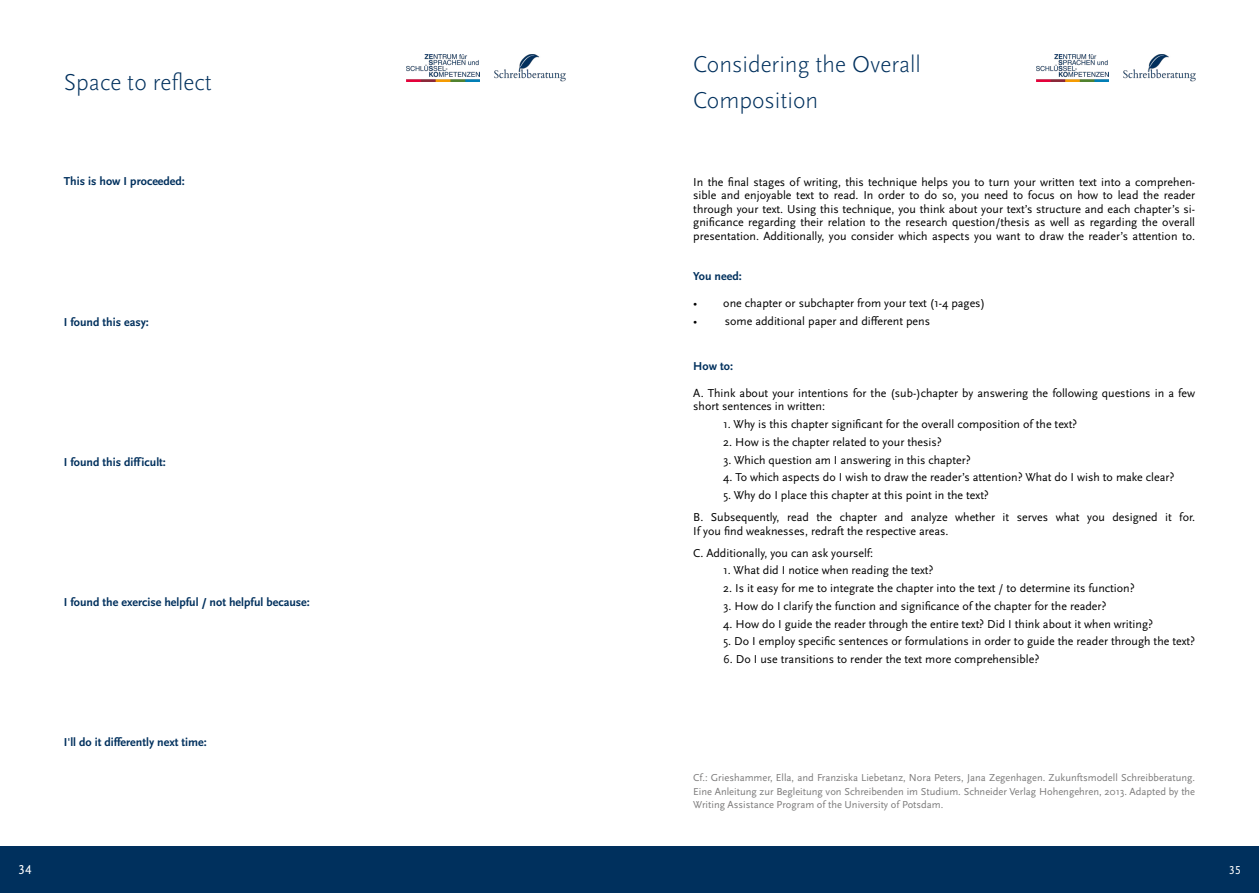
<style>
.page{position:relative;width:1259px;height:893px;background:#fff}
.page>*{position:absolute;margin:0;border:0;box-sizing:border-box;transform-origin:0 0}
.t1{font:300 24px/36px "Scala Sans Pro";color:#00305d}
.t2{font:13.5px "Scala Sans Pro";color:#fff}
.t3{font:12px/13.5px "Scala Sans Pro";color:#000}
.t4{font:700 12px "Scala Sans Pro";color:#00305d}
.t5{font:12px "Scala Sans Pro";color:#fff}
.t6{font:10.5px/13.5px "Scala Sans Pro";color:#7c7b7b;text-align:justify}
</style>
<div class="page">
<div style="left:0;top:846px;width:1259px;height:47px;background:#00305d"></div>
<img style="left:1036px;top:54px;width:72px;height:28px">
<img style="left:1123px;top:54px;width:72px;height:27px">
<img style="left:407px;top:54px;width:72px;height:28px">
<img style="left:494px;top:54px;width:72px;height:27px">
<h1 class="t1" style="left:64px;top:64px;width:149px">Space to reflect</h1>
<p class="t4" style="left:64px;top:174px;width:123px">This is how I proceeded:</p>
<p class="t4" style="left:64px;top:315px;width:87px">I found this easy:</p>
<p class="t4" style="left:64px;top:455px;width:104px">I found this difficult:</p>
<p class="t4" style="left:64px;top:595px;width:248px">I found the exercise helpful / not helpful because:</p>
<p class="t4" style="left:64px;top:735px;width:145px">I'll do it differently next time:</p>
<h1 class="t1" style="left:693px;top:46px;width:229px">Considering the Overall<br>Composition</h1>
<p class="t3" style="left:693px;top:175px;width:503px;text-align:justify">In the final stages of writing, this technique helps you to turn your written text into a comprehen&shy;sible and enjoyable text to read. In order to do so, you need to focus on how to lead the reader through your text. Using this technique, you think about your text’s structure and each chapter’s si&shy;gnificance regarding their relation to the research question/thesis as well as regarding the overall presentation. Additionally, you consider which aspects you want to draw the reader’s attention to.</p>
<p class="t4" style="left:693px;top:270px;width:50px">You need:</p>
<p class="t3" style="left:693px;top:297px;width:293px">• one chapter or subchapter from your text (1-4 pages)</p>
<p class="t3" style="left:693px;top:315px;width:238px">• some additional paper and different pens</p>
<p class="t4" style="left:693px;top:359px;width:41px">How to:</p>
<p class="t3" style="left:693px;top:386px;width:503px">A. Think about your intentions for the (sub-)chapter by answering the following questions in a few short sentences in written:</p>
<p class="t3" style="left:723px;top:418px;width:355px">1. Why is this chapter significant for the overall composition of the text?</p>
<p class="t3" style="left:723px;top:435px;width:220px">2. How is the chapter related to your thesis?</p>
<p class="t3" style="left:723px;top:453px;width:249px">3. Which question am I answering in this chapter?</p>
<p class="t3" style="left:723px;top:471px;width:452px">4. To which aspects do I wish to draw the reader’s attention? What do I wish to make clear?</p>
<p class="t3" style="left:693px;top:484px;width:503px;line-height:22px;text-indent:30px">5. Why do I place this chapter at this point in the text?<br>B. Subsequently, read the chapter and analyze whether it serves what you designed it for.</p>
<p class="t3" style="left:693px;top:520px;width:257px;line-height:22px">If you find weaknesses, redraft the respective areas.<br>C. Additionally, you can ask yourself:</p>
<p class="t3" style="left:723px;top:564px;width:212px">1. What did I notice when reading the text?</p>
<p class="t3" style="left:723px;top:582px;width:413px">2. Is it easy for me to integrate the chapter into the text / to determine its function?</p>
<p class="t3" style="left:723px;top:599px;width:385px">3. How do I clarify the function and significance of the chapter for the reader?</p>
<p class="t3" style="left:723px;top:617px;width:431px">4. How do I guide the reader through the entire text? Did I think about it when writing?</p>
<p class="t3" style="left:723px;top:635px;width:473px">5. Do I employ specific sentences or formulations in order to guide the reader through the text?</p>
<p class="t3" style="left:723px;top:653px;width:318px">6. Do I use transitions to render the text more comprehensible?</p>
<p class="t6" style="left:693px;top:771px;width:503px">Cf.: Grieshammer, Ella, and Franziska Liebetanz, Nora Peters, Jana Zegenhagen. Zukunftsmodell Schreibberatung.<br>Eine Anleitung zur Begleitung von Schreibenden im Studium. Schneider Verlag Hohengehren, 2013. Adapted by the Writing Assistance Program of the University of Potsdam.</p>
<p class="t2" style="left:18px;top:862px;width:15px">34</p>
<p class="t5" style="left:1228px;top:864px;width:13px">35</p>
</div>
